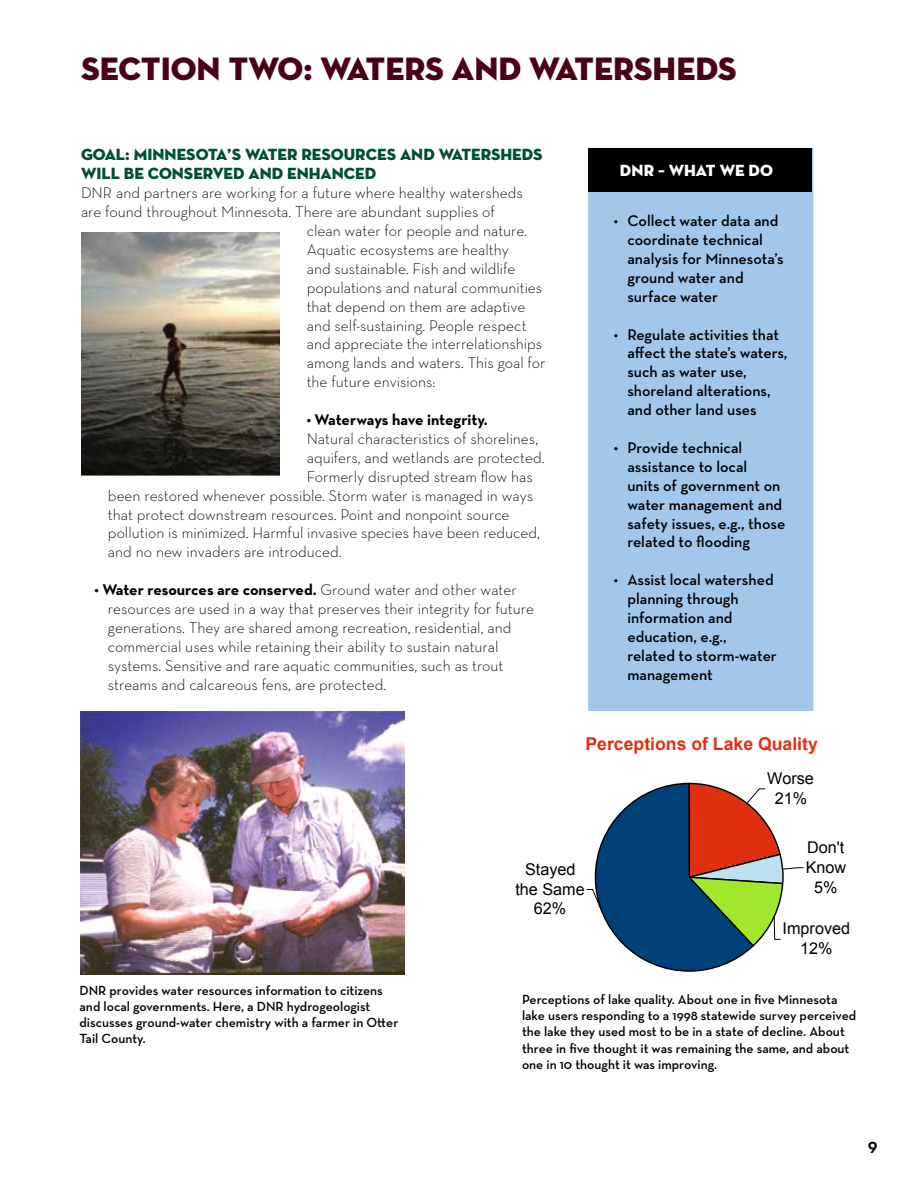
<style>
.page{position:relative;width:918px;height:1188px;background:#fff}
.page>*{position:absolute;margin:0;border:0;box-sizing:border-box;transform-origin:0 0}
.t1{font:33px "Neutraface Display Titling";color:#4b0016}
.t2{font:700 21px "Neutraface Display";color:#000}
.t3{font:700 17.7px "Arial";color:#e03010}
.t4{font:16.5px/18.9px "Neutraface Display Titling";color:#005033}
.t5{font:16.5px "Neutraface Display Titling";color:#fff}
.t6{font:16.2px/19.8px "Arial";color:#000;text-align:center}
.t7{font:300 15.75px/18.9px "Neutraface Text";color:#000}
.t8{font:600 15.75px/18.9px "Neutraface Text";color:#000}
.t9{font:700 15.75px "Neutraface Text";letter-spacing:-.005em;color:#000}
.t10{font:600 13.5px/16.2px "Neutraface Text";color:#000}
.s1{font-weight:700}
</style>
<div class="page">
<svg style="left:587px;top:782px;width:217px;height:190px"></svg>
<div style="left:588px;top:148px;width:225px;height:563px;background:#a2c7e9;border:2px solid #a2c7e9"></div>
<div style="left:588px;top:148px;width:224px;height:44px;background:#000"></div>
<img style="left:81px;top:232px;width:199px;height:244px">
<img style="left:81px;top:711px;width:324px;height:264px">
<h1 class="t1" style="left:81px;top:48px;width:657px">SECTION TWO: WATERS AND WATERSHEDS</h1>
<p class="t4" style="left:81px;top:145px;width:463px">GOAL: MINNESOTA’S WATER RESOURCES AND WATERSHEDS<br>WILL BE CONSERVED AND ENHANCED</p>
<p class="t7" style="left:81px;top:183px;width:443px">DNR and partners are working for a future where healthy watersheds</p>
<p class="t7" style="left:81px;top:202px;width:415px">are found throughout Minnesota. There are abundant supplies of</p>
<p class="t7" style="left:307px;top:221px;width:222px">clean water for people and nature.</p>
<p class="t7" style="left:307px;top:240px;width:204px">Aquatic ecosystems are healthy</p>
<p class="t7" style="left:307px;top:259px;width:210px">and sustainable. Fish and wildlife</p>
<p class="t7" style="left:307px;top:278px;width:237px">populations and natural communities</p>
<p class="t7" style="left:307px;top:297px;width:220px">that depend on them are adaptive</p>
<p class="t7" style="left:307px;top:315px;width:221px">and self-sustaining. People respect</p>
<p class="t7" style="left:307px;top:334px;width:237px">and appreciate the interrelationships</p>
<p class="t7" style="left:307px;top:353px;width:240px">among lands and waters. This goal for</p>
<p class="t7" style="left:307px;top:372px;width:130px">the future envisions:</p>
<p class="t9" style="left:307px;top:410px;width:183px">• Waterways have integrity.</p>
<p class="t7" style="left:307px;top:429px;width:233px">Natural characteristics of shorelines,</p>
<p class="t7" style="left:307px;top:448px;width:240px">aquifers, and wetlands are protected.</p>
<p class="t7" style="left:307px;top:467px;width:228px">Formerly disrupted stream flow has</p>
<p class="t7" style="left:108px;top:486px;width:427px">been restored whenever possible. Storm water is managed in ways</p>
<p class="t7" style="left:108px;top:504px;width:403px">that protect downstream resources. Point and nonpoint source</p>
<p class="t7" style="left:108px;top:523px;width:434px">pollution is minimized. Harmful invasive species have been reduced,</p>
<p class="t7" style="left:108px;top:542px;width:235px">and no new invaders are introduced.</p>
<p class="t7" style="left:108px;top:580px;width:428px;text-indent:-13px"><span class="s1">• Water resources are conserved.</span> Ground water and other water resources are used in a way that preserves their integrity for future generations. They are shared among recreation, residential, and commercial uses while retaining their ability to sustain natural systems. Sensitive and rare aquatic communities, such as trout streams and calcareous fens, are protected.</p>
<p class="t5" style="left:620px;top:160px;width:155px">DNR – WHAT WE DO</p>
<p class="t8" style="left:627px;top:211px;width:158px;text-indent:-13px">• Collect water data and coordinate technical analysis for Minnesota’s ground water and surface water</p>
<p class="t8" style="left:627px;top:325px;width:162px;text-indent:-13px">• Regulate activities that affect the state’s waters, such as water use, shoreland alterations, and other land uses</p>
<p class="t8" style="left:627px;top:438px;width:160px;text-indent:-13px">• Provide technical assistance to local<br>units of government on water management and safety issues, e.g., those related to flooding</p>
<p class="t8" style="left:627px;top:570px;width:151px;text-indent:-13px">• Assist local watershed planning through information and education, e.g., related to storm-water management</p>
<p class="t3" style="left:586px;top:732px;width:234px">Perceptions of Lake Quality</p>
<p class="t6" style="left:767px;top:769px;width:48px">Worse<br>21%</p>
<p class="t10" style="left:80px;top:982px;width:320px">DNR provides water resources information to citizens and local governments. Here, a DNR hydrogeologist discusses ground-water chemistry with a farmer in Otter Tail County.</p>
<p class="t6" style="left:515px;top:859px;width:71px">Stayed the Same<br>62%</p>
<p class="t6" style="left:806px;top:838px;width:42px">Don't<br>Know<br>5%</p>
<p class="t6" style="left:783px;top:919px;width:69px">Improved<br>12%</p>
<p class="t10" style="left:522px;top:991px;width:336px">Perceptions of lake quality. About one in five Minnesota lake users responding to a 1998 statewide survey perceived the lake they used most to be in a state of decline. About three in five thought it was remaining the same, and about one in 10 thought it was improving.</p>
<h2 class="t2" style="left:868px;top:1134px;width:11px">9</h2>
</div>
